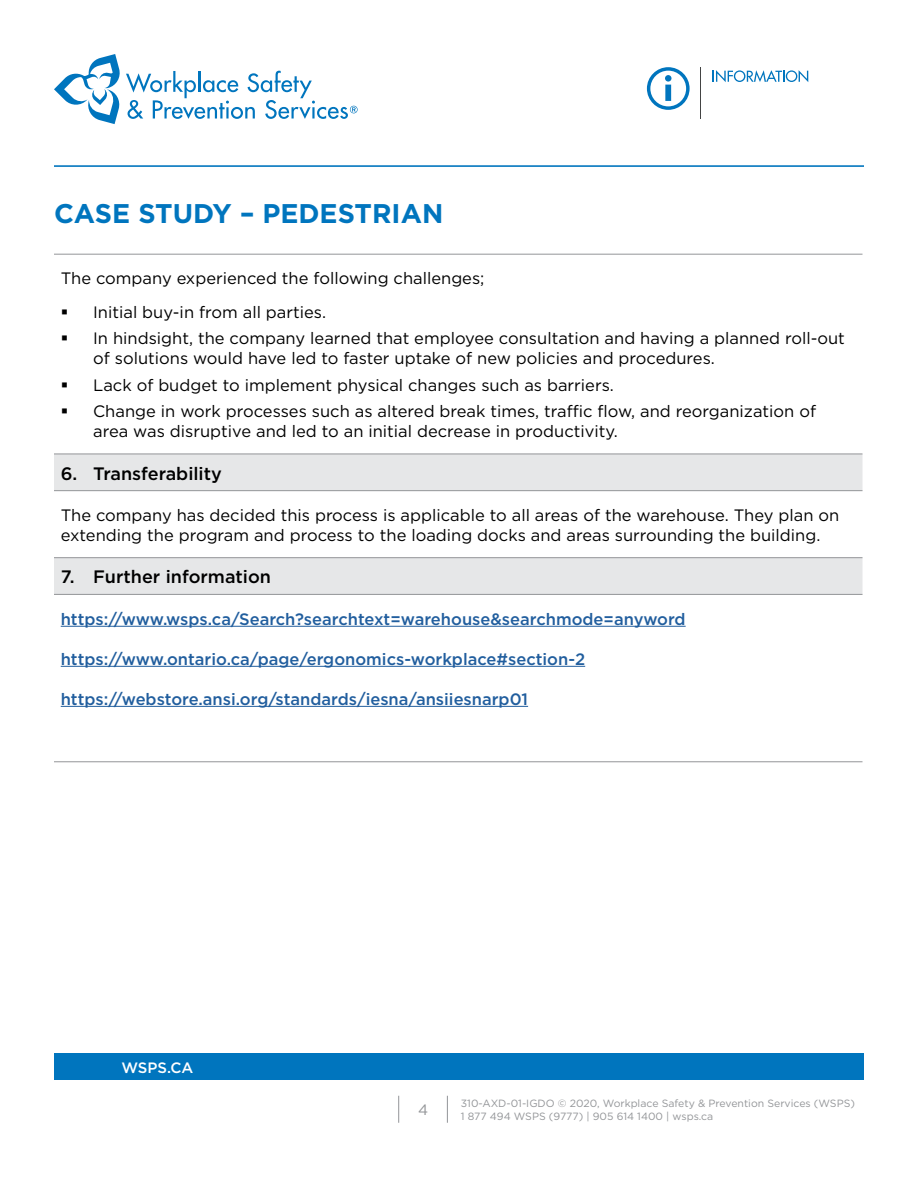
<style>
.page{position:relative;width:918px;height:1188px;background:#fff}
.page>*{position:absolute;margin:0;border:0;box-sizing:border-box;transform-origin:0 0}
.t1{font:700 27px "Gotham";color:#0075be}
.t2{font:500 18px "Gotham";color:#000}
.t3{font:16.5px/19.8px "Gotham";color:#000}
.t4{font:500 16.5px "Gotham";color:#215e9e}
.t5{font:500 15px "Gotham";color:#fff}
.t6{font:15px "Gotham";color:#939598}
.t7{font:10.5px/13.5px "Gotham";color:#939598}
</style>
<div class="page">
<hr style="left:700px;top:67px;width:1px;height:51px;background:#434444">
<svg style="left:647px;top:67px;width:43px;height:43px"></svg>
<svg style="left:713px;top:70px;width:95px;height:12px"></svg>
<hr style="left:54px;top:166px;width:810px;height:1px;background:#0075be">
<svg style="left:398px;top:1096px;width:1px;height:27px"></svg>
<svg style="left:447px;top:1096px;width:1px;height:27px"></svg>
<svg style="left:54px;top:455px;width:808px;height:139px;fill:#e6e7e8"></svg>
<hr style="left:54px;top:254px;width:808px;height:1px;background:#939598">
<hr style="left:54px;top:454px;width:808px;height:1px;background:#939598">
<hr style="left:54px;top:490px;width:808px;height:1px;background:#939598">
<hr style="left:54px;top:557px;width:808px;height:1px;background:#939598">
<hr style="left:54px;top:594px;width:808px;height:1px;background:#939598">
<hr style="left:54px;top:761px;width:808px;height:1px;background:#939598">
<svg style="left:59px;top:505px;width:782px;height:44px"></svg>
<hr style="left:61px;top:626px;width:625px;height:1px;background:#215e9e">
<hr style="left:61px;top:666px;width:524px;height:1px;background:#215e9e">
<hr style="left:61px;top:706px;width:467px;height:1px;background:#215e9e">
<div style="left:54px;top:1053px;width:810px;height:27px;background:#0075be"></div>
<svg style="left:54px;top:54px;width:304px;height:70px"></svg>
<h1 class="t1" style="left:54px;top:195px;width:391px">CASE STUDY – PEDESTRIAN</h1>
<p class="t3" style="left:93px;top:262px;width:393px;line-height:33.3px;text-indent:-32px">The company experienced the following challenges;<br>Initial buy-in from all parties.</p>
<p class="t3" style="left:93px;top:328px;width:753px">In hindsight, the company learned that employee consultation and having a planned roll-out of solutions would have led to faster uptake of new policies and procedures.</p>
<p class="t3" style="left:93px;top:371px;width:724px;line-height:26.5px">Lack of budget to implement physical changes such as barriers.<br>Change in work processes such as altered break times, traffic flow, and reorganization of</p>
<p class="t3" style="left:93px;top:421px;width:526px">area was disruptive and led to an initial decrease in productivity.</p>
<p class="t2" style="left:61px;top:461px;width:163px">6. Transferability</p>
<p class="t3" style="left:61px;top:505px;width:780px">The company has decided this process is applicable to all areas of the warehouse. They plan on extending the program and process to the loading docks and areas surrounding the building.</p>
<p class="t2" style="left:61px;top:565px;width:212px">7. Further information</p>
<p class="t4" style="left:61px;top:608px;width:626px">https://www.wsps.ca/Search?searchtext=warehouse&amp;searchmode=anyword</p>
<p class="t4" style="left:61px;top:648px;width:526px">https://www.ontario.ca/page/ergonomics-workplace#section-2</p>
<p class="t4" style="left:61px;top:688px;width:469px">https://webstore.ansi.org/standards/iesna/ansiiesnarp01</p>
<p class="t5" style="left:122px;top:1057px;width:74px">WSPS.CA</p>
<p class="t6" style="left:418px;top:1100px;width:12px">4</p>
<p class="t7" style="left:461px;top:1096px;width:396px">310-AXD-01-IGDO © 2020, Workplace Safety &amp; Prevention Services (WSPS)<br>1 877 494 WSPS (9777) | 905 614 1400 | wsps.ca</p>
</div>
